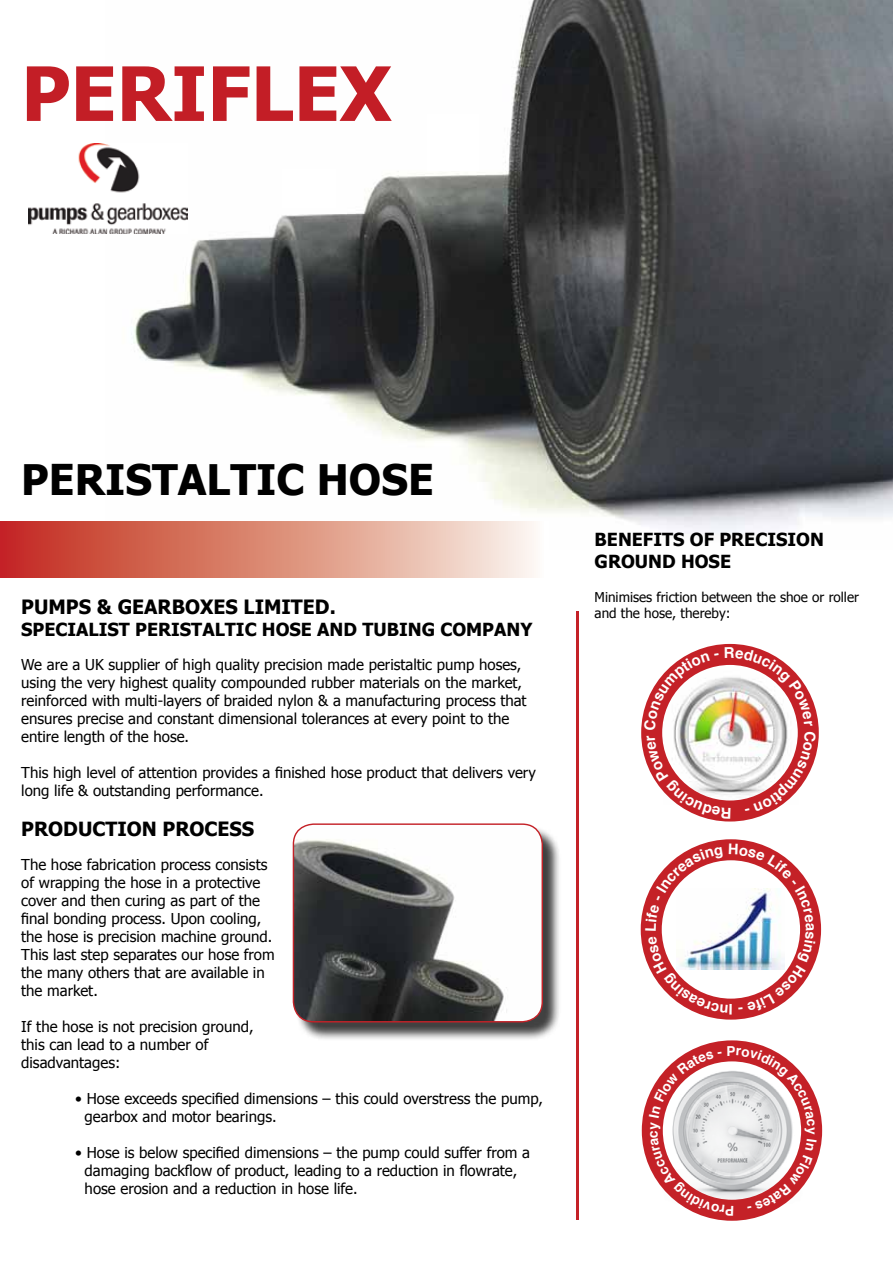
<style>
.page{position:relative;width:893px;height:1263px;background:#fff}
.page>*{position:absolute;margin:0;border:0;box-sizing:border-box;transform-origin:0 0}
.t1{font:700 75px "Tahoma";color:#c31e26}
.t2{font:700 42px "Tahoma";color:#000}
.t3{font:700 19.65px "Tahoma";color:#000}
.t4{font:700 19.5px "Tahoma";color:#000}
.t5{font:700 18px/21.6px "Tahoma";color:#000}
.t6{font:15px/18px "Tahoma";color:#000}
.t7{font:13.5px/16.2px "Tahoma";color:#000}
.s1{font-size:42.45px}
.s2{font-size:19.5px}
.s3{font-size:19.65px}
</style>
<div class="page">
<img style="left:105px;top:0;width:788px;height:534px">
<div style="left:295px;top:826px;width:267px;height:215px;background:#000;opacity:.75"></div>
<img style="left:293px;top:824px;width:249px;height:198px">
<div style="left:293px;top:823px;width:250px;height:199px;border:1px solid #c42127;border-radius:20px"></div>
<svg style="left:0;top:522px;width:548px;height:55px;background:#dd8f7f"></svg>
<div style="left:641px;top:839px;width:180px;height:181px;border:21px solid #c42127;border-radius:50%"></div>
<div style="left:642px;top:1040px;width:180px;height:181px;border:21px solid #c42127;border-radius:50%"></div>
<hr style="left:576px;top:611px;width:2px;height:608px;background:#c42127">
<div style="left:428px;top:114px;width:51px;height:56px;background:#fff"></div>
<div style="left:283px;top:169px;width:53px;height:39px;background:#fff"></div>
<img style="left:28px;top:144px;width:160px;height:89px">
<svg style="left:643px;top:647px;width:173px;height:172px"></svg>
<svg style="left:645px;top:843px;width:171px;height:172px"></svg>
<svg style="left:648px;top:1045px;width:169px;height:170px"></svg>
<h1 class="t1" style="left:21px;top:41px;width:372px">PERIFLEX</h1>
<h2 class="t2" style="left:21px;top:450px;width:414px">P<span class="s1">E</span>RISTALTIC HOS<span class="s1">E</span></h2>
<h3 class="t3" style="left:21px;top:593px;width:316px">PUMPS &amp; GEARBOXES LIMITED<span class="s2">.</span></h3>
<p class="t5" style="left:21px;top:617px;width:513px">SPECIALIST PERISTALTIC HOSE AND TUBING COMPANY</p>
<p class="t6" style="left:21px;top:655px;width:507px">We are a UK supplier of high quality precision made peristaltic pump hoses, using the very highest quality compounded rubber materials on the market, reinforced with multi-layers of braided nylon &amp; a manufacturing process that ensures precise and constant dimensional tolerances at every point to the entire length of the hose.</p>
<p class="t6" style="left:21px;top:763px;width:516px">This high level of attention provides a finished hose product that delivers very long life &amp; outstanding performance.</p>
<h3 class="t4" style="left:21px;top:815px;width:28px">PRODUCTION</h3>
<h3 class="t4" style="left:163px;top:815px;width:28px">PROC</h3>
<h3 class="t4" style="left:218px;top:815px;width:25px"><span class="s3">E</span>SS</h3>
<p class="t6" style="left:21px;top:855px;width:255px">The hose fabrication process consists of wrapping the hose in a protective cover and then curing as part of the final bonding process. Upon cooling, the hose is precision machine ground.<br>This last step separates our hose from the many others that are available in the market.</p>
<p class="t6" style="left:21px;top:1017px;width:234px">If the hose is not precision ground, this can lead to a number of disadvantages:</p>
<p class="t6" style="left:85px;top:1089px;width:460px;text-indent:-9px">• Hose exceeds specified dimensions – this could overstress the pump, gearbox and motor bearings.</p>
<p class="t6" style="left:85px;top:1143px;width:447px;text-indent:-9px">• Hose is below specified dimensions – the pump could suffer from a damaging backflow of product, leading to a reduction in flowrate, hose erosion and a reduction in hose life.</p>
<p class="t5" style="left:595px;top:528px;width:231px">BENEFITS OF PRECISION<br>GROUND HOSE</p>
<p class="t7" style="left:595px;top:589px;width:266px">Minimises friction between the shoe or roller and the hose, thereby:</p>
</div>
